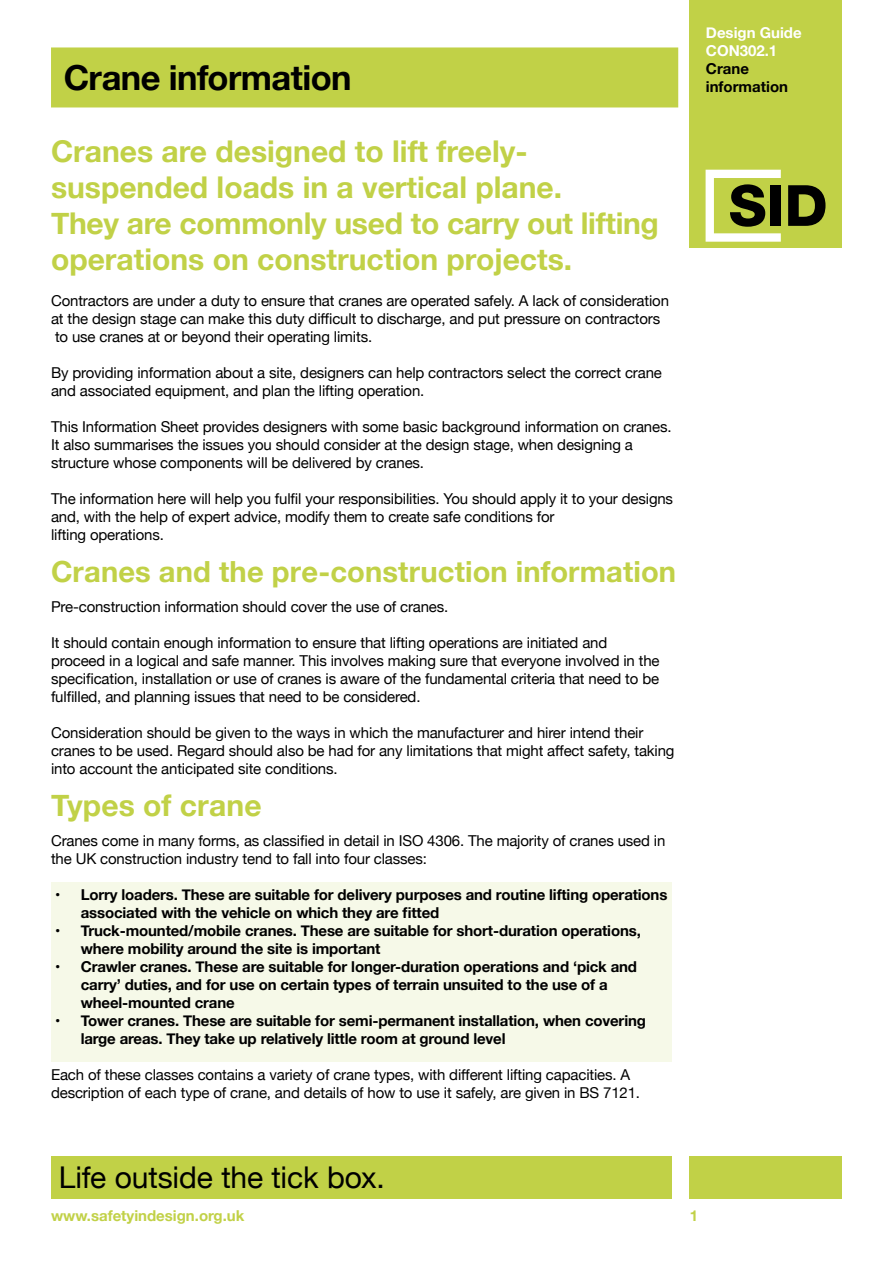
<style>
.page{position:relative;width:893px;height:1263px;background:#fff}
.page>*{position:absolute;margin:0;border:0;box-sizing:border-box;transform-origin:0 0}
.t1{font:700 34.5px "Helvetica Neue";letter-spacing:-.015em;color:#000}
.t2{font:700 30px/36px "Helvetica Neue";color:#c1d147}
.t3{font:30px "Helvetica Neue";letter-spacing:-.005em;color:#000}
.t4{font:700 29.1px "Helvetica Neue";letter-spacing:.005em;color:#c1d147}
.t5{font:15px/18px "Helvetica Neue";letter-spacing:-.01em;color:#000}
.t6{font:700 15px/18px "Helvetica Neue";letter-spacing:-.01em;color:#000}
.t7{font:700 15px "Helvetica Neue";color:#c1d147}
.t8{font:700 15px/18px "Helvetica Neue";color:#fff}
</style>
<div class="page">
<div style="left:690px;top:0;width:152px;height:247px;background:#c1d147"></div>
<svg style="left:706px;top:170px;width:75px;height:72px"></svg>
<div style="left:770px;top:185px;width:11px;height:41px;background:#000"></div>
<svg style="left:788px;top:185px;width:37px;height:41px"></svg>
<div style="left:51px;top:1157px;width:621px;height:42px;background:#c1d147"></div>
<div style="left:690px;top:1157px;width:152px;height:42px;background:#c1d147"></div>
<div style="left:51px;top:882px;width:621px;height:179px;background:#f6f9e8"></div>
<div style="left:51px;top:47px;width:627px;height:60px;background:#c1d147"></div>
<h1 class="t1" style="left:64px;top:51px;width:289px">Crane information</h1>
<h2 class="t2" style="left:51px;top:134px;width:609px">Cranes are designed to lift freely&shy;suspended loads in a vertical plane.<br>They are commonly used to carry out lifting operations on construction projects.</h2>
<p class="t5" style="left:51px;top:293px;width:619px">Contractors are under a duty to ensure that cranes are operated safely. A lack of consideration at the design stage can make this duty difficult to discharge, and put pressure on contractors to use cranes at or beyond their operating limits.</p>
<p class="t5" style="left:51px;top:365px;width:612px">By providing information about a site, designers can help contractors select the correct crane and associated equipment, and plan the lifting operation.</p>
<p class="t5" style="left:51px;top:419px;width:622px">This Information Sheet provides designers with some basic background information on cranes.<br>It also summarises the issues you should consider at the design stage, when designing a structure whose components will be delivered by cranes.</p>
<p class="t5" style="left:51px;top:491px;width:624px">The information here will help you fulfil your responsibilities. You should apply it to your designs and, with the help of expert advice, modify them to create safe conditions for<br>lifting operations.</p>
<h3 class="t4" style="left:51px;top:549px;width:627px">Cranes and the pre-construction information</h3>
<p class="t5" style="left:51px;top:599px;width:399px">Pre-construction information should cover the use of cranes.</p>
<p class="t5" style="left:51px;top:635px;width:610px">It should contain enough information to ensure that lifting operations are initiated and proceed in a logical and safe manner. This involves making sure that everyone involved in the specification, installation or use of cranes is aware of the fundamental criteria that need to be fulfilled, and planning issues that need to be considered.</p>
<p class="t5" style="left:51px;top:725px;width:625px">Consideration should be given to the ways in which the manufacturer and hirer intend their cranes to be used. Regard should also be had for any limitations that might affect safety, taking into account the anticipated site conditions.</p>
<h2 class="t2" style="left:51px;top:788px;width:212px">Types of crane</h2>
<p class="t5" style="left:51px;top:833px;width:616px">Cranes come in many forms, as classified in detail in ISO 4306. The majority of cranes used in the UK construction industry tend to fall into four classes:</p>
<p class="t6" style="left:81px;top:886px;width:588px;text-indent:-26px">• Lorry loaders. These are suitable for delivery purposes and routine lifting operations associated with the vehicle on which they are fitted</p>
<p class="t6" style="left:81px;top:922px;width:562px;text-indent:-26px">• Truck-mounted/mobile cranes. These are suitable for short-duration operations, where mobility around the site is important</p>
<p class="t6" style="left:81px;top:958px;width:558px;text-indent:-26px">• Crawler cranes. These are suitable for longer-duration operations and ‘pick and carry’ duties, and for use on certain types of terrain unsuited to the use of a wheel-mounted crane</p>
<p class="t6" style="left:81px;top:1012px;width:567px;text-indent:-26px">• Tower cranes. These are suitable for semi-permanent installation, when covering large areas. They take up relatively little room at ground level</p>
<p class="t5" style="left:51px;top:1067px;width:591px">Each of these classes contains a variety of crane types, with different lifting capacities. A description of each type of crane, and details of how to use it safely, are given in BS 7121.</p>
<p class="t8" style="left:706px;top:24px;width:97px">Design Guide<br>CON302.1</p>
<p class="t6" style="left:706px;top:60px;width:84px">Crane information</p>
<h2 class="t3" style="left:59px;top:1155px;width:327px">Life outside the tick box.</h2>
<p class="t7" style="left:51px;top:1203px;width:195px">www.safetyindesign.org.uk</p>
<p class="t7" style="left:690px;top:1203px;width:10px">1</p>
</div>
